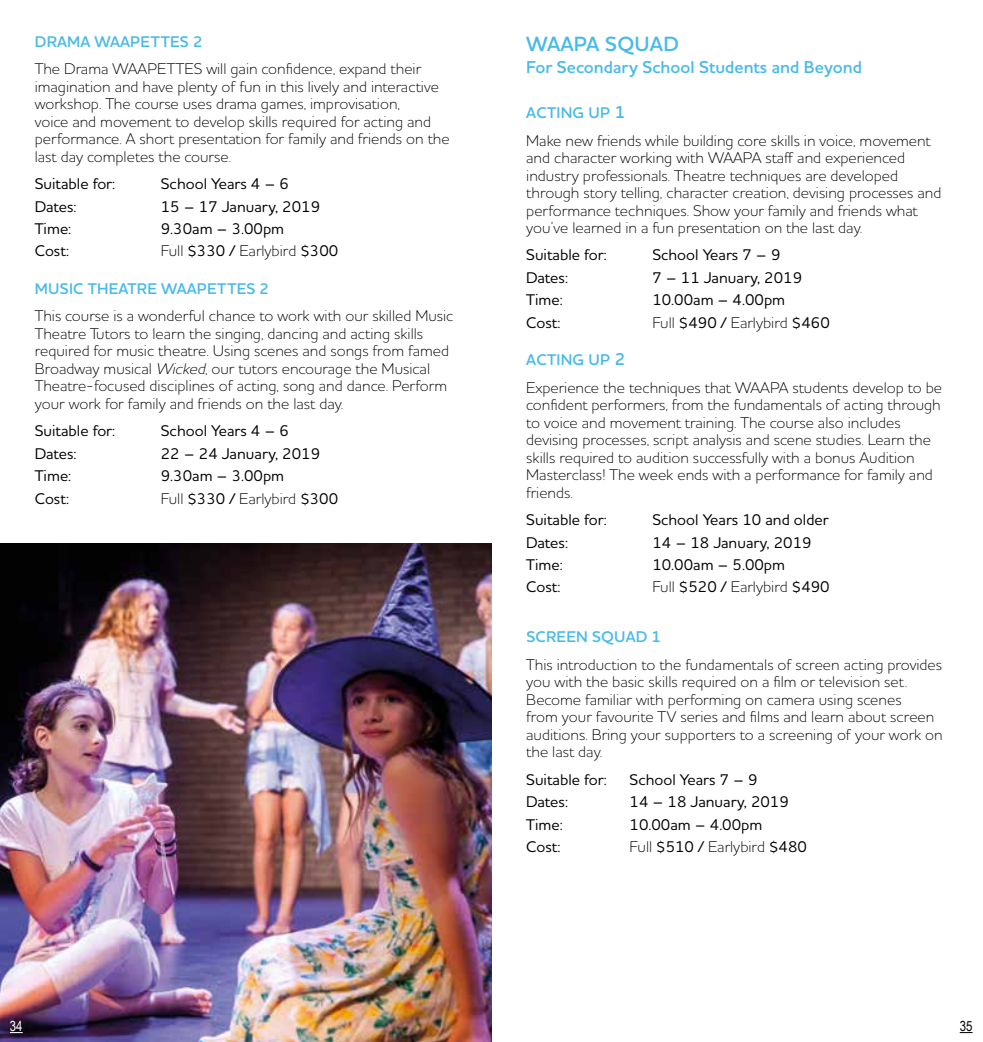
<style>
.page{position:relative;width:983px;height:1042px;background:#fff}
.page>*{position:absolute;margin:0;border:0;box-sizing:border-box;transform-origin:0 0}
.t1{font:600 21px "Houschka Pro";letter-spacing:.005em;color:#47bae8}
.t2{font:600 17.5px "Houschka Pro";color:#47bae8}
.t3{font:300 15.75px/17.5px "Houschka Pro";color:#000}
.t4{font:500 15.75px "Houschka Pro";color:#000}
.t5{font:600 15.75px "Houschka Pro";letter-spacing:.015em;color:#47bae8}
.t6{font:14px "Arial Narrow";color:#000}
.t7{font:14px "Arial Narrow";color:#fff}
.s1{font-weight:500}
.s2{font-style:italic}
.s3{font-weight:600;color:#47bae8}
.s4{font-weight:600;font-size:17.5px;color:#47bae8}
</style>
<div class="page">
<svg style="left:959px;top:1032px;width:13px;height:1px"></svg>
<img style="left:0;top:543px;width:491px;height:499px">
<svg style="left:10px;top:1032px;width:13px;height:1px"></svg>
<p class="t5" style="left:35px;top:31px;width:169px">DRAMA WAAPETTES 2</p>
<p class="t3" style="left:35px;top:60px;width:416px">The Drama WAAPETTES will gain confidence, expand their imagination and have plenty of fun in this lively and interactive workshop. The course uses drama games, improvisation,<br>voice and movement to develop skills required for acting and performance. A short presentation for family and friends on the last day completes the course.</p>
<p class="t4" style="left:35px;top:174px;width:82px">Suitable for:</p>
<p class="t4" style="left:161px;top:174px;width:130px">School Years 4 – 6</p>
<p class="t4" style="left:35px;top:196px;width:43px">Dates:</p>
<p class="t4" style="left:161px;top:196px;width:161px">15 – 17 January, 2019</p>
<p class="t4" style="left:35px;top:219px;width:38px">Time:</p>
<p class="t4" style="left:161px;top:219px;width:125px">9.30am – 3.00pm</p>
<p class="t4" style="left:35px;top:241px;width:36px">Cost:</p>
<p class="t3" style="left:161px;top:242px;width:179px">Full <span class="s1">$330 /</span> Earlybird <span class="s1">$300</span></p>
<p class="t5" style="left:35px;top:278px;width:236px">MUSIC THEATRE WAAPETTES 2</p>
<p class="t3" style="left:35px;top:307px;width:420px">This course is a wonderful chance to work with our skilled Music Theatre Tutors to learn the singing, dancing and acting skills required for music theatre. Using scenes and songs from famed Broadway musical <span class="s2">Wicked</span>, our tutors encourage the Musical Theatre-focused disciplines of acting, song and dance. Perform your work for family and friends on the last day.</p>
<p class="t4" style="left:35px;top:421px;width:82px">Suitable for:</p>
<p class="t4" style="left:161px;top:421px;width:130px">School Years 4 – 6</p>
<p class="t4" style="left:35px;top:443px;width:43px">Dates:</p>
<p class="t4" style="left:161px;top:443px;width:161px">22 – 24 January, 2019</p>
<p class="t4" style="left:35px;top:466px;width:38px">Time:</p>
<p class="t4" style="left:161px;top:466px;width:125px">9.30am – 3.00pm</p>
<p class="t4" style="left:35px;top:488px;width:36px">Cost:</p>
<p class="t3" style="left:161px;top:489px;width:179px">Full <span class="s1">$330 /</span> Earlybird <span class="s1">$300</span></p>
<p class="t7" style="left:10px;top:1016px;width:14px">34</p>
<h1 class="t1" style="left:526px;top:30px;width:154px">WAAPA SQUAD</h1>
<p class="t2" style="left:526px;top:56px;width:337px">For Secondary School Students and Beyond</p>
<p class="t3" style="left:526px;top:99px;width:406px;line-height:27.5px"><span class="s3">ACTING UP</span> <span class="s4">1<br></span>Make new friends while building core skills in voice, movement</p>
<p class="t3" style="left:526px;top:149px;width:416px">and character working with WAAPA staff and experienced industry professionals. Theatre techniques are developed through story telling, character creation, devising processes and performance techniques. Show your family and friends what you’ve learned in a fun presentation on the last day.</p>
<p class="t4" style="left:526px;top:245px;width:82px">Suitable for:</p>
<p class="t4" style="left:652px;top:245px;width:130px">School Years 7 – 9</p>
<p class="t4" style="left:526px;top:267px;width:43px">Dates:</p>
<p class="t4" style="left:652px;top:267px;width:151px">7 – 11 January, 2019</p>
<p class="t4" style="left:526px;top:290px;width:38px">Time:</p>
<p class="t4" style="left:652px;top:290px;width:134px">10.00am – 4.00pm</p>
<p class="t4" style="left:526px;top:312px;width:36px">Cost:</p>
<p class="t3" style="left:652px;top:313px;width:179px">Full <span class="s1">$490 /</span> Earlybird <span class="s1">$460</span></p>
<p class="t3" style="left:526px;top:346px;width:417px;line-height:27.5px"><span class="s3">ACTING UP</span> <span class="s4">2<br></span>Experience the techniques that WAAPA students develop to be</p>
<p class="t3" style="left:526px;top:396px;width:416px">confident performers, from the fundamentals of acting through to voice and movement training. The course also includes devising processes, script analysis and scene studies. Learn the skills required to audition successfully with a bonus Audition Masterclass! The week ends with a performance for family and friends.</p>
<p class="t4" style="left:526px;top:510px;width:82px">Suitable for:</p>
<p class="t4" style="left:652px;top:510px;width:178px">School Years 10 and older</p>
<p class="t4" style="left:526px;top:532px;width:43px">Dates:</p>
<p class="t4" style="left:652px;top:532px;width:161px">14 – 18 January, 2019</p>
<p class="t4" style="left:526px;top:554px;width:38px">Time:</p>
<p class="t4" style="left:652px;top:554px;width:134px">10.00am – 5.00pm</p>
<p class="t4" style="left:526px;top:577px;width:36px">Cost:</p>
<p class="t3" style="left:652px;top:578px;width:179px">Full <span class="s1">$520 /</span> Earlybird <span class="s1">$490</span></p>
<p class="t5" style="left:526px;top:627px;width:136px">SCREEN SQUAD 1</p>
<p class="t3" style="left:526px;top:655px;width:418px">This introduction to the fundamentals of screen acting provides you with the basic skills required on a film or television set.<br>Become familiar with performing on camera using scenes<br>from your favourite TV series and films and learn about screen auditions. Bring your supporters to a screening of your work on the last day.</p>
<p class="t4" style="left:526px;top:769px;width:82px">Suitable for:</p>
<p class="t4" style="left:629px;top:769px;width:130px">School Years 7 – 9</p>
<p class="t4" style="left:526px;top:792px;width:43px">Dates:</p>
<p class="t4" style="left:629px;top:792px;width:161px">14 – 18 January, 2019</p>
<p class="t4" style="left:526px;top:814px;width:38px">Time:</p>
<p class="t4" style="left:629px;top:814px;width:134px">10.00am – 4.00pm</p>
<p class="t4" style="left:526px;top:837px;width:36px">Cost:</p>
<p class="t3" style="left:629px;top:837px;width:179px">Full <span class="s1">$510 /</span> Earlybird <span class="s1">$480</span></p>
<p class="t6" style="left:959px;top:1016px;width:14px">35</p>
</div>
